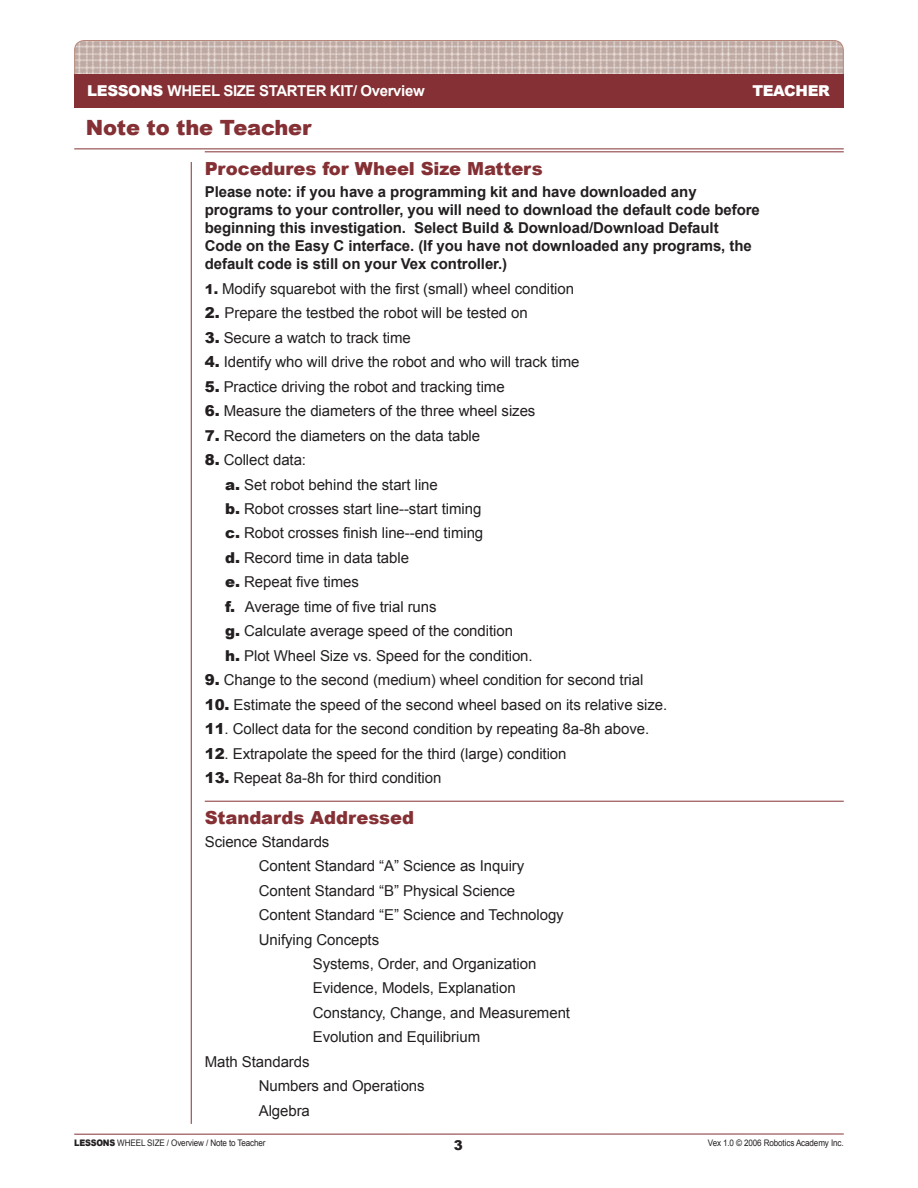
<style>
.page{position:relative;width:918px;height:1188px;background:#fff}
.page>*{position:absolute;margin:0;border:0;box-sizing:border-box;transform-origin:0 0}
.t1{font:900 21px "Arial";letter-spacing:-.01em;color:#843034}
.t2{font:900 18px "Arial";letter-spacing:-.005em;color:#843034}
.t3{font:15px/24.5px "Arial";letter-spacing:-.005em;color:#231f20}
.t4{font:700 15px/18px "Arial";letter-spacing:-.005em;color:#231f20}
.t5{font:700 15px "Arial";letter-spacing:-.025em;color:#fff}
.t6{font:900 15px "Arial";letter-spacing:-.025em;color:#fff}
.t7{font:900 13.5px "Arial";color:#231f20}
.t8{font:9px "Arial";letter-spacing:-.015em;color:#231f20;scale:.9 1}
.s1{font-weight:900}
.s2{font-weight:900;font-size:13.5px}
</style>
<div class="page">
<img style="left:75px;top:40px;width:768px;height:34px">
<div style="left:74px;top:40px;width:770px;height:57px;border:1px solid #b7877b;border-radius:10px"></div>
<div style="left:74px;top:74px;width:770px;height:34px;background:#843034"></div>
<hr style="left:74px;top:148px;width:770px;height:1px;background:#843034">
<hr style="left:74px;top:1134px;width:770px;height:1px;background:#843034">
<hr style="left:191px;top:162px;width:1px;height:962px;background:#843034">
<hr style="left:205px;top:151px;width:639px;height:1px;background:#843034">
<hr style="left:205px;top:801px;width:639px;height:1px;background:#843034">
<p class="t5" style="left:87px;top:81px;width:339px"><span class="s1">LESSONS</span> WHEEL SIZE STARTER KIT/ Overview</p>
<p class="t6" style="left:752px;top:80px;width:79px">TEACHER</p>
<h1 class="t1" style="left:86px;top:112px;width:227px">Note to the Teacher</h1>
<p class="t2" style="left:205px;top:155px;width:339px">Procedures for Wheel Size Matters</p>
<p class="t4" style="left:205px;top:183px;width:557px">Please note: if you have a programming kit and have downloaded any programs to your controller, you will need to download the default code before beginning this investigation. Select Build &amp; Download/Download Default<br>Code on the Easy C interface. (If you have not downloaded any programs, the default code is still on your Vex controller.)</p>
<p class="t3" style="left:205px;top:276px;width:371px"><span class="s2">1.</span> Modify squarebot with the first (small) wheel condition</p>
<p class="t3" style="left:205px;top:301px;width:325px"><span class="s1">2.</span> Prepare the testbed the robot will be tested on</p>
<p class="t3" style="left:205px;top:325px;width:208px"><span class="s1">3.</span> Secure a watch to track time</p>
<p class="t3" style="left:205px;top:350px;width:376px"><span class="s1">4.</span> Identify who will drive the robot and who will track time</p>
<p class="t3" style="left:205px;top:374px;width:301px"><span class="s1">5.</span> Practice driving the robot and tracking time</p>
<p class="t3" style="left:205px;top:399px;width:332px"><span class="s1">6.</span> Measure the diameters of the three wheel sizes</p>
<p class="t3" style="left:205px;top:423px;width:277px"><span class="s1">7.</span> Record the diameters on the data table</p>
<p class="t3" style="left:225px;top:448px;width:309px;text-indent:-20px"><span class="s1">8.</span> Collect data:<br><span class="s1">a.</span> Set robot behind the start line<br><span class="s1">b.</span> Robot crosses start line--start timing<br><span class="s1">c.</span> Robot crosses finish line--end timing<br><span class="s1">d.</span> Record time in data table<br><span class="s1">e.</span> Repeat five times<br><span class="s1">f.</span> Average time of five trial runs<br><span class="s1">g.</span> Calculate average speed of the condition<br><span class="s1">h.</span> Plot Wheel Size vs. Speed for the condition.</p>
<p class="t3" style="left:205px;top:668px;width:440px"><span class="s1">9.</span> Change to the second (medium) wheel condition for second trial</p>
<p class="t3" style="left:205px;top:693px;width:464px"><span class="s1">10.</span> Estimate the speed of the second wheel based on its relative size.</p>
<p class="t3" style="left:205px;top:717px;width:446px"><span class="s1">11</span>. Collect data for the second condition by repeating 8a-8h above.</p>
<p class="t3" style="left:205px;top:741px;width:363px"><span class="s1">12</span>. Extrapolate the speed for the third (large) condition</p>
<p class="t3" style="left:205px;top:766px;width:238px"><span class="s1">13.</span> Repeat 8a-8h for third condition</p>
<p class="t2" style="left:205px;top:805px;width:211px">Standards Addressed</p>
<p class="t3" style="left:205px;top:829px;width:126px">Science Standards</p>
<p class="t3" style="left:259px;top:854px;width:267px">Content Standard “A” Science as Inquiry</p>
<p class="t3" style="left:259px;top:878px;width:258px">Content Standard “B” Physical Science</p>
<p class="t3" style="left:259px;top:903px;width:307px">Content Standard “E” Science and Technology</p>
<p class="t3" style="left:259px;top:927px;width:122px">Unifying Concepts</p>
<p class="t3" style="left:313px;top:952px;width:225px">Systems, Order, and Organization</p>
<p class="t3" style="left:313px;top:976px;width:204px">Evidence, Models, Explanation</p>
<p class="t3" style="left:313px;top:1001px;width:259px">Constancy, Change, and Measurement</p>
<p class="t3" style="left:313px;top:1025px;width:169px">Evolution and Equilibrium</p>
<p class="t3" style="left:205px;top:1050px;width:106px">Math Standards</p>
<p class="t3" style="left:259px;top:1074px;width:167px">Numbers and Operations</p>
<p class="t3" style="left:259px;top:1099px;width:53px">Algebra</p>
<p class="t8" style="left:74px;top:1136px;width:214px"><span class="s1">LESSONS</span> WHEEL SIZE / Overview / Note to Teacher</p>
<p class="t7" style="left:454px;top:1135px;width:11px">3</p>
<p class="t8" style="left:708px;top:1136px;width:152px">Vex 1.0 © 2006 Robotics Academy Inc.</p>
</div>
